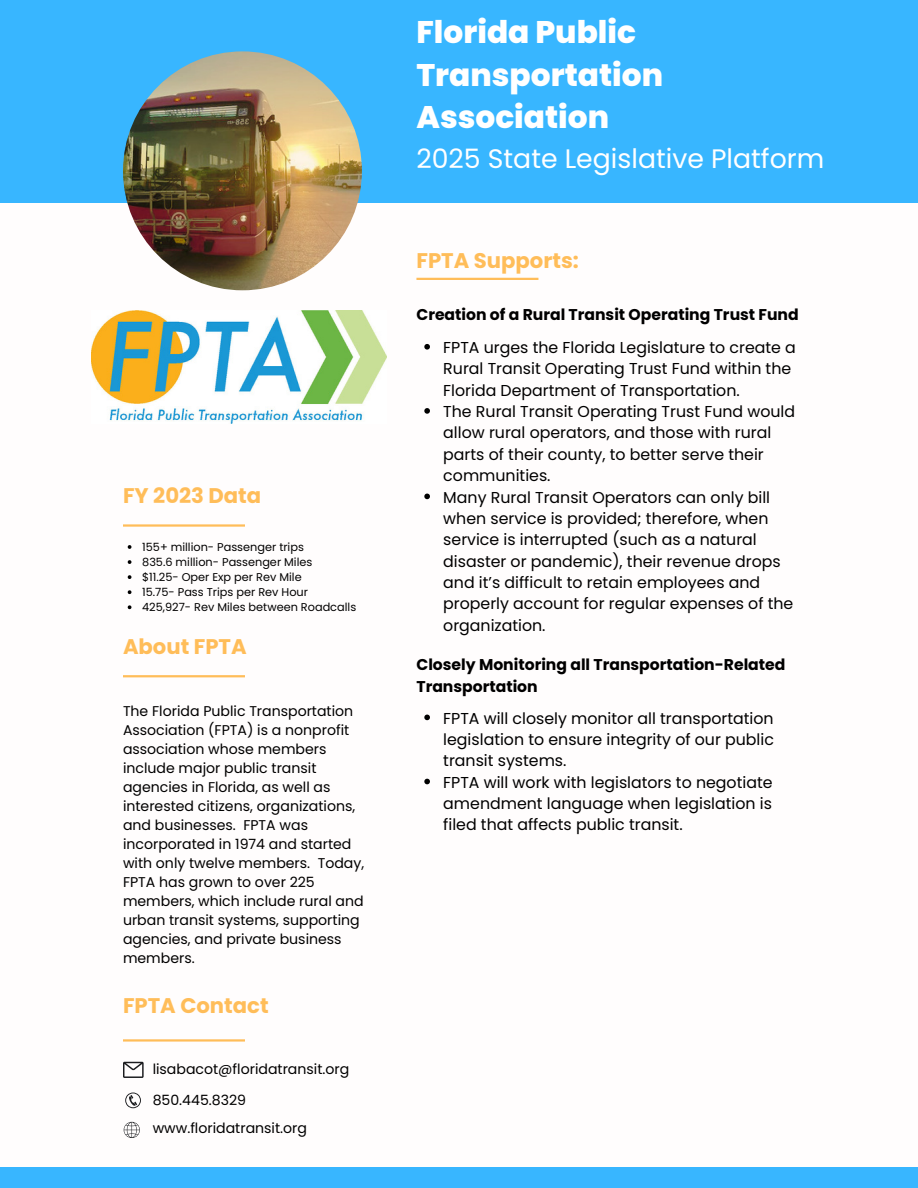
<style>
.page{position:relative;width:918px;height:1188px;background:#fff}
.page>*{position:absolute;margin:0;border:0;box-sizing:border-box;transform-origin:0 0}
.t1{font:800 31.2px/42.8px "Poppins";color:#fff}
.t2{font:26.7px "Poppins";color:#fff}
.t3{font:700 21.15px "Poppins";color:#ffbd59}
.t4{font:15.75px/21.3px "Poppins";color:#000}
.t5{font:700 15.6px/21.3px "Poppins";color:#000}
.t6{font:14.1px/19px "Poppins";color:#000}
.t7{font:11.25px "Poppins";color:#000}
</style>
<div class="page">
<div style="left:0;top:0;width:918px;height:203px;background:#38b6ff"></div>
<div style="left:0;top:1168px;width:918px;height:20px;background:#38b6ff"></div>
<img style="left:123px;top:51px;width:239px;height:239px;border-radius:50%">
<hr style="left:123px;top:675px;width:122px;height:2px;background:#ffbd59">
<hr style="left:416px;top:278px;width:122px;height:2px;background:#ffbd59">
<hr style="left:123px;top:524px;width:122px;height:3px;background:#ffbd59">
<hr style="left:123px;top:1039px;width:122px;height:3px;background:#ffbd59">
<svg style="left:123px;top:1062px;width:20px;height:15px"></svg>
<svg style="left:125px;top:1093px;width:16px;height:15px"></svg>
<svg style="left:124px;top:1122px;width:15px;height:16px"></svg>
<img style="left:92px;top:311px;width:295px;height:112px">
<svg style="left:128px;top:545px;width:3px;height:4px"></svg>
<svg style="left:128px;top:560px;width:3px;height:4px"></svg>
<svg style="left:128px;top:575px;width:3px;height:4px"></svg>
<svg style="left:128px;top:590px;width:3px;height:4px"></svg>
<svg style="left:128px;top:605px;width:3px;height:4px"></svg>
<svg style="left:424px;top:344px;width:6px;height:6px"></svg>
<svg style="left:424px;top:408px;width:6px;height:6px"></svg>
<svg style="left:424px;top:494px;width:6px;height:5px"></svg>
<svg style="left:424px;top:715px;width:6px;height:5px"></svg>
<svg style="left:424px;top:779px;width:6px;height:5px"></svg>
<p class="t3" style="left:123px;top:481px;width:140px">FY 2023 Data</p>
<h4 class="t7" style="left:142px;top:539px;width:163px">155+ million- Passenger trips</h4>
<p class="t7" style="left:142px;top:554px;width:172px">835.6 million- Passenger Miles</p>
<p class="t7" style="left:142px;top:569px;width:161px">$11.25- Oper Exp per Rev Mile</p>
<p class="t7" style="left:142px;top:584px;width:167px">15.75- Pass Trips per Rev Hour</p>
<p class="t7" style="left:142px;top:599px;width:216px">425,927- Rev Miles between Roadcalls</p>
<p class="t3" style="left:123px;top:632px;width:125px">About FPTA</p>
<p class="t6" style="left:123px;top:701px;width:243px">The Florida Public Transportation<br>Association (FPTA) is a nonprofit association whose members include major public transit agencies in Florida, as well as interested citizens, organizations, and businesses. FPTA was incorporated in 1974 and started with only twelve members. Today,<br>FPTA has grown to over 225 members, which include rural and urban transit systems, supporting agencies, and private business members.</p>
<h3 class="t3" style="left:123px;top:991px;width:147px">FPTA Contact</h3>
<p class="t6" style="left:153px;top:1060px;width:198px">lisabacot@floridatransit.org</p>
<p class="t6" style="left:153px;top:1090px;width:95px">850.445.8329</p>
<p class="t6" style="left:153px;top:1118px;width:156px">www.floridatransit.org</p>
<h1 class="t1" style="left:416px;top:11px;width:248px">Florida Public<br>Transportation<br>Association</h1>
<h2 class="t2" style="left:416px;top:140px;width:409px">2025 State Legislative Platform</h2>
<h3 class="t3" style="left:416px;top:245px;width:164px">FPTA Supports:</h3>
<p class="t5" style="left:416px;top:304px;width:384px">Creation of a Rural Transit Operating Trust Fund</p>
<p class="t4" style="left:443px;top:337px;width:354px">FPTA urges the Florida Legislature to create a<br>Rural Transit Operating Trust Fund within the<br>Florida Department of Transportation.</p>
<p class="t4" style="left:443px;top:401px;width:353px">The Rural Transit Operating Trust Fund would allow rural operators, and those with rural parts of their county, to better serve their communities.</p>
<h3 class="t4" style="left:443px;top:486px;width:352px">Many Rural Transit Operators can only bill when service is provided; therefore, when service is interrupted (such as a natural disaster or pandemic), their revenue drops and it’s difficult to retain employees and properly account for regular expenses of the organization.</h3>
<h4 class="t5" style="left:416px;top:654px;width:370px">Closely Monitoring all Transportation-Related<br>Transportation</h4>
<p class="t4" style="left:443px;top:707px;width:332px;text-align:justify">FPTA will closely monitor all transportation legislation to ensure integrity of our public transit systems.</p>
<h6 class="t4" style="left:443px;top:772px;width:331px;text-align:justify">FPTA will work with legislators to negotiate amendment language when legislation is filed that affects public transit.</h6>
</div>
